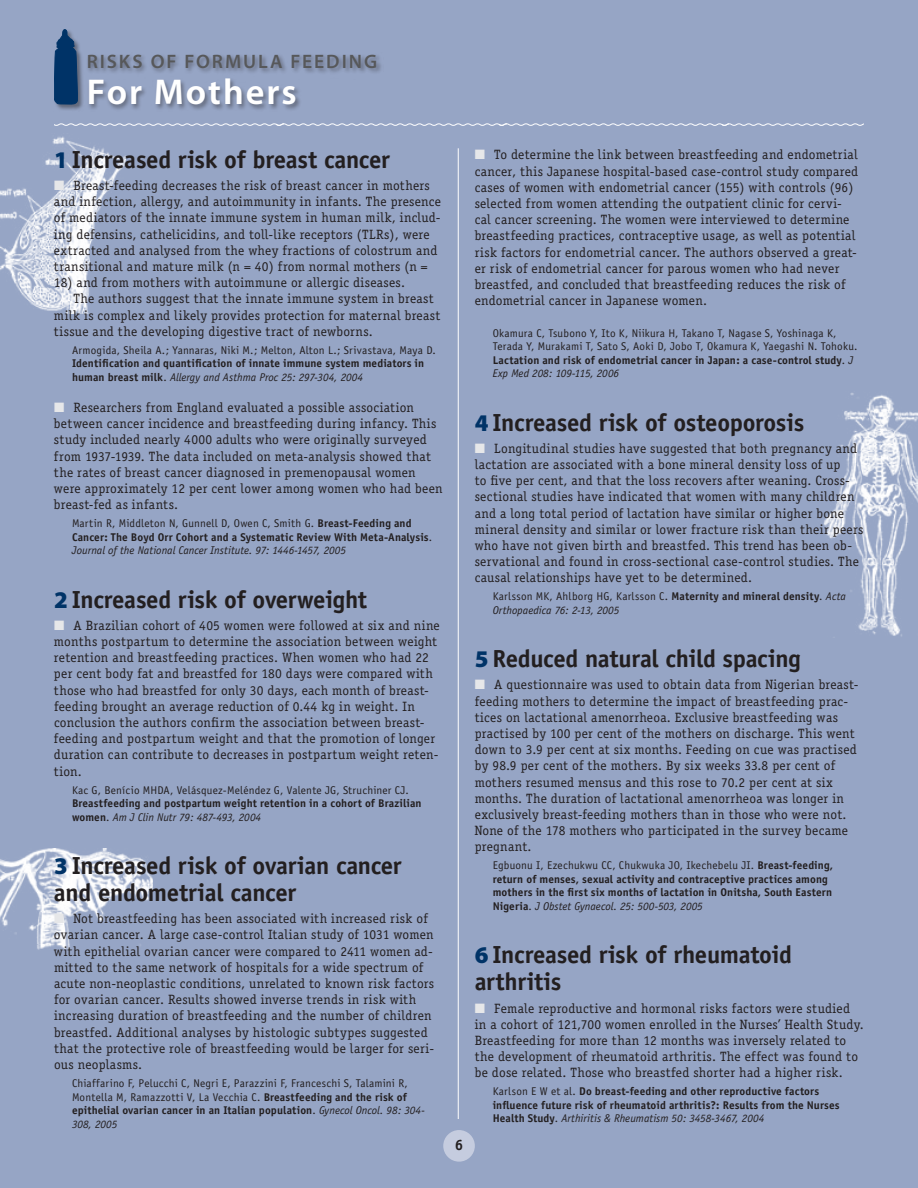
<style>
.page{position:relative;width:918px;height:1188px;background:#96a5c5}
.page>*{position:absolute;margin:0;border:0;box-sizing:border-box;transform-origin:0 0}
.t1{font:36px "Myriad MM 605 600";letter-spacing:.055em;color:#fff}
.t2{font:700 24.75px/27.2px "Officina Sans";letter-spacing:-.015em;color:#231f20}
.t3{font:19.5px "Myriad MM 560 610";letter-spacing:.1em;color:#57585a}
.t4{font:700 15px "Officina Serif";color:#231f20}
.t5{font:13.5px/16.2px "Officina Serif";letter-spacing:.02em;color:#231f20}
.t6{font:700 11.25px/13.5px "Officina Sans";letter-spacing:.01em;color:#231f20}
.t7{font:11.25px/13.5px "Officina Sans";letter-spacing:.015em;color:#231f20}
.s1{font-family:"Myriad MM 830 600";font-weight:400;font-size:24px;color:#003367}
.s2{color:#e6e7e9}
.s3{font-weight:400}
.s4{font-weight:400;font-style:italic}
.s5{font-weight:700}
.s6{font-style:italic}
</style>
<div class="page">
<img style="left:0;top:848px;width:153px;height:102px">
<img style="left:823px;top:393px;width:95px;height:244px">
<img style="left:0;top:136px;width:126px;height:178px">
<hr style="left:458px;top:148px;width:1px;height:971px;background:#fff">
<div style="left:86px;top:53px;width:297px;height:59px;background:#231f20;opacity:.45"></div>
<div style="left:53px;top:29px;width:32px;height:82px;background:#231f20;opacity:.45"></div>
<svg style="left:54px;top:29px;width:24px;height:75px;background:#184474"></svg>
<div style="left:443px;top:1130px;width:32px;height:32px;background:#c5ccdf;border-radius:50%"></div>
<svg style="left:54px;top:123px;width:810px;height:3px"></svg>
<h3 class="t3" style="left:87px;top:52px;width:292px">RISKS OF FORMULA FEEDING</h3>
<h1 class="t1" style="left:87px;top:75px;width:212px">For Mothers</h1>
<h2 class="t2" style="left:54px;top:145px;width:337px"><span class="s1">1</span> Increased risk of breast cancer</h2>
<p class="t5" style="left:54px;top:177px;width:389px"><span class="s2">■</span> Breast-feeding decreases the risk of breast cancer in mothers and infection, allergy, and autoimmunity in infants. The presence of mediators of the innate immune system in human milk, includ&shy;ing defensins, cathelicidins, and toll-like receptors (TLRs), were extracted and analysed from the whey fractions of colostrum and transitional and mature milk (n = 40) from normal mothers (n =</p>
<p class="t5" style="left:54px;top:274px;width:353px">18) and from mothers with autoimmune or allergic diseases.</p>
<p class="t5" style="left:73px;top:291px;width:362px">The authors suggest that the innate immune system in breast</p>
<p class="t5" style="left:54px;top:307px;width:388px">milk is complex and likely provides protection for maternal breast</p>
<p class="t5" style="left:54px;top:323px;width:320px">tissue and the developing digestive tract of newborns.</p>
<p class="t7" style="left:72px;top:343px;width:365px">Armogida, Sheila A.; Yannaras, Niki M.; Melton, Alton L.; Srivastava, Maya D.</p>
<p class="t6" style="left:72px;top:357px;width:354px">Identification and quantification of innate immune system mediators in human breast milk<span class="s3">.</span> <span class="s4">Allergy and Asthma Proc 25: 297-304, 2004</span></p>
<p class="t5" style="left:54px;top:399px;width:390px"><span class="s2">■</span> Researchers from England evaluated a possible association between cancer incidence and breastfeeding during infancy. This study included nearly 4000 adults who were originally surveyed from 1937-1939. The data included on meta-analysis showed that the rates of breast cancer diagnosed in premenopausal women were approximately 12 per cent lower among women who had been breast-fed as infants.</p>
<p class="t6" style="left:72px;top:516px;width:362px"><span class="s3">Martin R, Middleton N, Gunnell D, Owen C, Smith G.</span> Breast-Feeding and<br>Cancer: The Boyd Orr Cohort and a Systematic Review With Meta-Analysis<span class="s3">.<br></span><span class="s4">Journal of the National Cancer Institute. 97: 1446-1457, 2005</span></p>
<h2 class="t2" style="left:54px;top:585px;width:315px"><span class="s1">2</span> Increased risk of overweight</h2>
<p class="t5" style="left:54px;top:617px;width:387px"><span class="s2">■</span> A Brazilian cohort of 405 women were followed at six and nine months postpartum to determine the association between weight retention and breastfeeding practices. When women who had 22 per cent body fat and breastfed for 180 days were compared with those who had breastfed for only 30 days, each month of breast&shy;feeding brought an average reduction of 0.44 kg in weight. In conclusion the authors confirm the association between breast&shy;feeding and postpartum weight and that the promotion of longer duration can contribute to decreases in postpartum weight reten&shy;tion.</p>
<p class="t7" style="left:72px;top:783px;width:338px">Kac G, Benício MHDA, Velásquez-Meléndez G, Valente JG, Struchiner CJ.</p>
<p class="t6" style="left:72px;top:796px;width:351px">Breastfeeding and postpartum weight retention in a cohort of Brazilian women<span class="s3">.</span> <span class="s4">Am J Clin Nutr 79: 487-493, 2004</span></p>
<h2 class="t2" style="left:54px;top:852px;width:349px"><span class="s1">3</span> Increased risk of ovarian cancer and endometrial cancer</h2>
<p class="t5" style="left:54px;top:911px;width:382px"><span class="s2">■</span> Not breastfeeding has been associated with increased risk of ovarian cancer. A large case-control Italian study of 1031 women with epithelial ovarian cancer were compared to 2411 women ad&shy;mitted to the same network of hospitals for a wide spectrum of acute non-neoplastic conditions, unrelated to known risk factors for ovarian cancer. Results showed inverse trends in risk with increasing duration of breastfeeding and the number of children breastfed. Additional analyses by histologic subtypes suggested that the protective role of breastfeeding would be larger for seri&shy;ous neoplasms.</p>
<p class="t7" style="left:72px;top:1077px;width:354px">Chiaffarino F, Pelucchi C, Negri E, Parazzini F, Franceschi S, Talamini R, Montella M, Ramazzotti V, La Vecchia C. <span class="s5">Breastfeeding and the risk of epithelial ovarian cancer in an Italian population</span>. <span class="s6">Gynecol Oncol. 98: 304- 308, 2005</span></p>
<p class="t4" style="left:455px;top:1136px;width:10px">6</p>
<p class="t5" style="left:475px;top:147px;width:385px"><span class="s2">■</span> To determine the link between breastfeeding and endometrial cancer, this Japanese hospital-based case-control study compared cases of women with endometrial cancer (155) with controls (96) selected from women attending the outpatient clinic for cervi&shy;cal cancer screening. The women were interviewed to determine breastfeeding practices, contraceptive usage, as well as potential risk factors for endometrial cancer. The authors observed a great&shy;er risk of endometrial cancer for parous women who had never breastfed, and concluded that breastfeeding reduces the risk of endometrial cancer in Japanese women.</p>
<p class="t7" style="left:493px;top:326px;width:366px">Okamura C, Tsubono Y, Ito K, Niikura H, Takano T, Nagase S, Yoshinaga K, Terada Y, Murakami T, Sato S, Aoki D, Jobo T, Okamura K, Yaegashi N. Tohoku.<br><span class="s5">Lactation and risk of endometrial cancer in Japan: a case-control study</span>. <span class="s6">J Exp Med 208: 109-115, 2006</span></p>
<h2 class="t2" style="left:475px;top:408px;width:331px"><span class="s1">4</span> Increased risk of osteoporosis</h2>
<p class="t5" style="left:475px;top:440px;width:390px"><span class="s2">■</span> Longitudinal studies have suggested that both pregnancy and lactation are associated with a bone mineral density loss of up<br>to five per cent, and that the loss recovers after weaning. Cross&shy;sectional studies have indicated that women with many children and a long total period of lactation have similar or higher bone mineral density and similar or lower fracture risk than their peers who have not given birth and breastfed. This trend has been ob&shy;servational and found in cross-sectional case-control studies. The causal relationships have yet to be determined.</p>
<p class="t7" style="left:493px;top:590px;width:355px">Karlsson MK, Ahlborg HG, Karlsson C. <span class="s5">Maternity and mineral density</span>. <span class="s6">Acta<br>Orthopaedica 76: 2-13, 2005</span></p>
<h2 class="t2" style="left:475px;top:645px;width:328px"><span class="s1">5</span> Reduced natural child spacing</h2>
<p class="t5" style="left:475px;top:677px;width:385px"><span class="s2">■</span> A questionnaire was used to obtain data from Nigerian breast&shy;feeding mothers to determine the impact of breastfeeding prac&shy;tices on lactational amenorrheoa. Exclusive breastfeeding was practised by 100 per cent of the mothers on discharge. This went down to 3.9 per cent at six months. Feeding on cue was practised by 98.9 per cent of the mothers. By six weeks 33.8 per cent of mothers resumed mensus and this rose to 70.2 per cent at six months. The duration of lactational amenorrheoa was longer in exclusively breast-feeding mothers than in those who were not.<br>None of the 178 mothers who participated in the survey became pregnant.</p>
<p class="t6" style="left:493px;top:859px;width:342px"><span class="s3">Egbuonu I, Ezechukwu CC, Chukwuka JO, Ikechebelu JI.</span> Breast-feeding, return of menses, sexual activity and contraceptive practices among mothers in the first six months of lactation in Onitsha, South Eastern Nigeria<span class="s3">.</span> <span class="s4">J Obstet Gynaecol. 25: 500-503, 2005</span></p>
<h2 class="t2" style="left:475px;top:941px;width:319px"><span class="s1">6</span> Increased risk of rheumatoid arthritis</h2>
<p class="t5" style="left:475px;top:1000px;width:391px"><span class="s2">■</span> Female reproductive and hormonal risks factors were studied in a cohort of 121,700 women enrolled in the Nurses’ Health Study.<br>Breastfeeding for more than 12 months was inversely related to the development of rheumatoid arthritis. The effect was found to be dose related. Those who breastfed shorter had a higher risk.</p>
<p class="t6" style="left:493px;top:1085px;width:348px"><span class="s3">Karlson E W et al.</span> Do breast-feeding and other reproductive factors influence future risk of rheumatoid arthritis?: Results from the Nurses<br>Health Study<span class="s3">.</span> <span class="s4">Arthiritis &amp; Rheumatism 50: 3458-3467, 2004</span></p>
</div>
